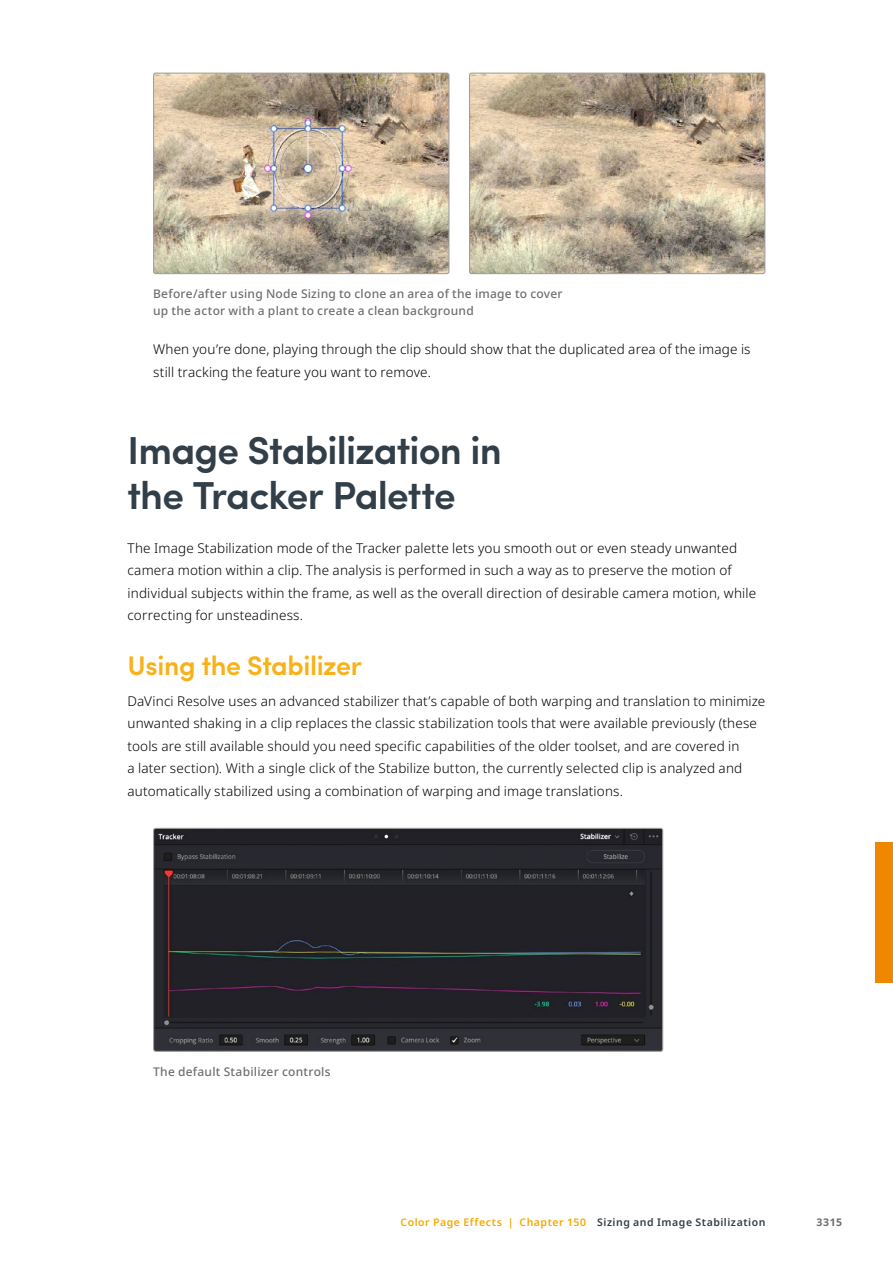
<style>
.page{position:relative;width:893px;height:1263px;background:#fff}
.page>*{position:absolute;margin:0;border:0;box-sizing:border-box;transform-origin:0 0}
.t1{font:600 39px/45px "Sofia Pro";letter-spacing:-.025em;color:#323e48}
.t2{font:600 27px "Sofia Pro";letter-spacing:-.015em;color:#f7b21a}
.t3{font:300 13.5px/22.5px "Noto Sans";letter-spacing:.01em;color:#000}
.t4{font:500 12px/16.5px "Noto Sans";letter-spacing:.02em;color:#706f6f}
.t5{font:600 10.5px "Noto Sans";letter-spacing:.05em;color:#f6a900}
.t6{font:700 10.5px "Noto Sans";color:#706f6f}
.s1{color:#323e48}
</style>
<div class="page">
<img style="left:155px;top:73px;width:294px;height:201px">
<div style="left:153px;top:73px;width:296px;height:201px;border:1px solid #9d9d9c;border-radius:2px"></div>
<img style="left:471px;top:73px;width:294px;height:201px">
<div style="left:469px;top:73px;width:296px;height:201px;border:1px solid #9d9d9c;border-radius:2px"></div>
<img style="left:155px;top:828px;width:508px;height:222px">
<div style="left:153px;top:828px;width:510px;height:224px;border:1px solid #9d9d9c;border-radius:2px"></div>
<div style="left:876px;top:842px;width:17px;height:140px;background:#f08700"></div>
<p class="t4" style="left:153px;top:286px;width:411px">Before/after using Node Sizing to clone an area of the image to cover up the actor with a plant to create a clean background</p>
<p class="t3" style="left:153px;top:338px;width:599px">When you’re done, playing through the clip should show that the duplicated area of the image is still tracking the feature you want to remove.</p>
<h1 class="t1" style="left:128px;top:425px;width:376px">Image Stabilization in the Tracker Palette</h1>
<p class="t3" style="left:128px;top:537px;width:630px">The Image Stabilization mode of the Tracker palette lets you smooth out or even steady unwanted camera motion within a clip. The analysis is performed in such a way as to preserve the motion of individual subjects within the frame, as well as the overall direction of desirable camera motion, while correcting for unsteadiness.</p>
<h2 class="t2" style="left:128px;top:645px;width:236px">Using the Stabilizer</h2>
<p class="t3" style="left:128px;top:690px;width:639px">DaVinci Resolve uses an advanced stabilizer that’s capable of both warping and translation to minimize unwanted shaking in a clip replaces the classic stabilization tools that were available previously (these tools are still available should you need specific capabilities of the older toolset, and are covered in<br>a later section). With a single click of the Stabilize button, the currently selected clip is analyzed and automatically stabilized using a combination of warping and image translations.</p>
<p class="t4" style="left:153px;top:1063px;width:179px">The default Stabilizer controls</p>
<p class="t5" style="left:401px;top:1215px;width:366px">Color Page Effects | Chapter 150 <span class="s1">Sizing and Image Stabilization</span></p>
<p class="t6" style="left:816px;top:1215px;width:27px">3315</p>
</div>
